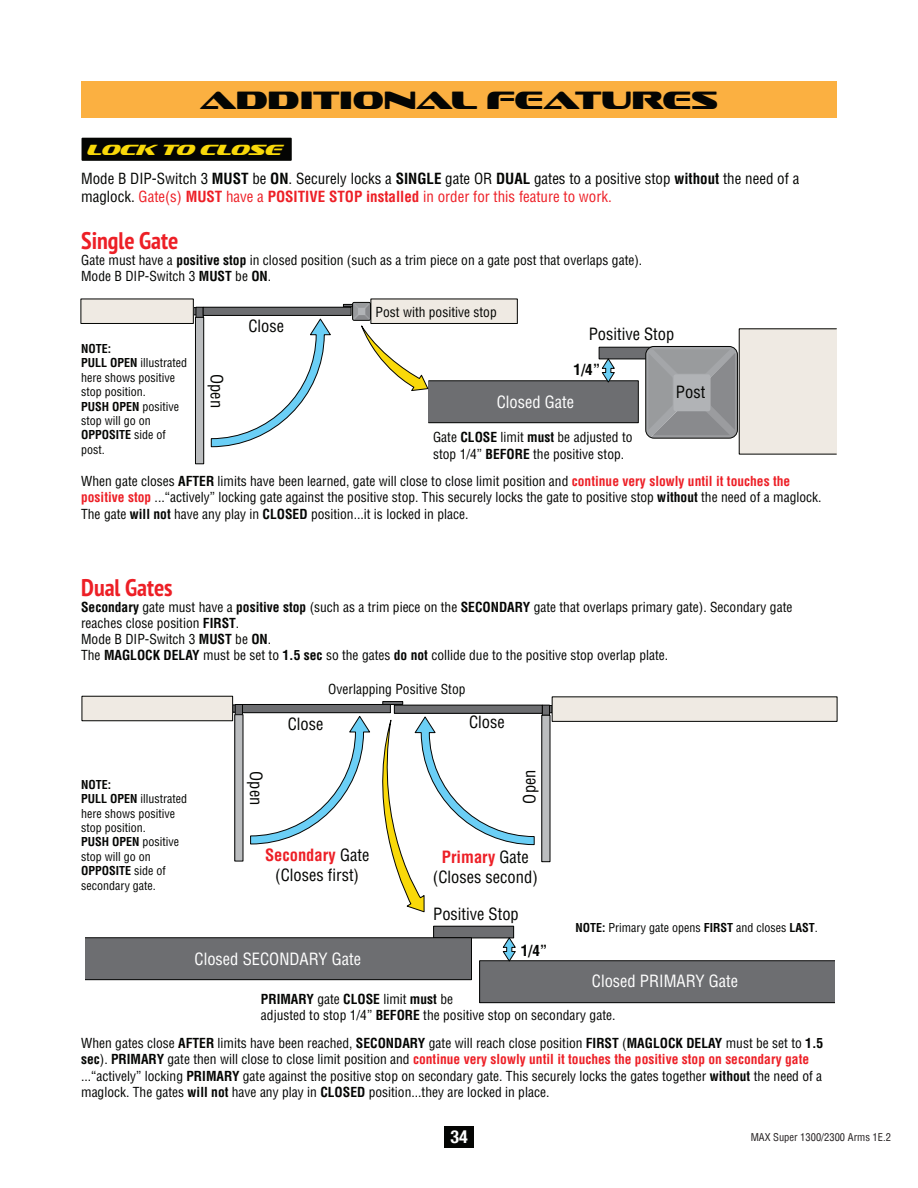
<style>
.page{position:relative;width:918px;height:1188px;background:#fff}
.page>*{position:absolute;margin:0;border:0;box-sizing:border-box;transform-origin:0 0}
.t1{font:25.5px "Sofachrome Rg";color:#040503}
.t2{font:700 condensed 24px "PT Sans";color:#ed1f26}
.t3{font:700 condensed 18px "Helvetica Neue";color:#fff}
.t4{font:condensed 16.5px/19.8px "Helvetica";color:#040503;text-align:center}
.t5{font:condensed 16.5px "Helvetica";color:#fff}
.t6{font:condensed 15px/18px "Helvetica";color:#040503}
.t7{font:italic 15px "Sofachrome Rg";color:#f9d909}
.t8{font:700 condensed 15px "Helvetica";color:#040503}
.t9{font:condensed 13.5px/16.2px "Helvetica";color:#040503}
.t10{font:condensed 12px/14.4px "Helvetica";color:#040503}
.t11{font:condensed 10.5px "Helvetica";color:#231f20}
.s1{font-weight:700}
.s2{color:#ed1f26}
.s3{font-weight:700;color:#ed1f26}
</style>
<div class="page">
<div style="left:444px;top:1126px;width:30px;height:22px;background:#040503"></div>
<div style="left:81px;top:81px;width:756px;height:36px;background:#fbb041"></div>
<div style="left:82px;top:138px;width:210px;height:23px;background:#040503"></div>
<div style="left:193px;top:308px;width:11px;height:7px;background:#343536"></div>
<div style="left:193px;top:307px;width:11px;height:8px;border:1px solid #040504"></div>
<div style="left:81px;top:299px;width:112px;height:24px;background:#efeae3"></div>
<div style="left:81px;top:299px;width:113px;height:25px;border:1px solid #040503"></div>
<div style="left:371px;top:299px;width:146px;height:24px;background:#efeae3"></div>
<div style="left:371px;top:299px;width:147px;height:25px;border:1px solid #040503"></div>
<div style="left:196px;top:307px;width:7px;height:10px;background:#6d6e71"></div>
<div style="left:196px;top:307px;width:7px;height:11px;border:1px solid #040504"></div>
<div style="left:195px;top:317px;width:9px;height:147px;background:#bbbdbf"></div>
<div style="left:195px;top:317px;width:9px;height:147px;border:1px solid #040504"></div>
<div style="left:203px;top:307px;width:148px;height:8px;background:#6d6e71"></div>
<div style="left:203px;top:307px;width:148px;height:9px;border:1px solid #040504"></div>
<svg style="left:211px;top:318px;width:120px;height:129px"></svg>
<div style="left:233px;top:705px;width:10px;height:7px;background:#535456"></div>
<div style="left:232px;top:705px;width:11px;height:7px;border:1px solid #040504"></div>
<div style="left:82px;top:696px;width:151px;height:25px;background:#efeae3"></div>
<div style="left:82px;top:696px;width:151px;height:25px;border:1px solid #040503"></div>
<div style="left:235px;top:705px;width:8px;height:10px;background:#6d6e71"></div>
<div style="left:235px;top:704px;width:8px;height:11px;border:1px solid #040504"></div>
<div style="left:235px;top:715px;width:8px;height:146px;background:#bbbdbf"></div>
<div style="left:243px;top:704px;width:147px;height:9px;background:#6d6e71"></div>
<div style="left:242px;top:704px;width:149px;height:9px;border:1px solid #040504"></div>
<div style="left:542px;top:705px;width:10px;height:8px;border:1px solid #040504"></div>
<div style="left:552px;top:697px;width:285px;height:24px;background:#efeae3"></div>
<div style="left:552px;top:697px;width:285px;height:25px;border:1px solid #040503"></div>
<div style="left:542px;top:705px;width:8px;height:10px;background:#6d6e71"></div>
<div style="left:542px;top:705px;width:8px;height:11px;border:1px solid #040504"></div>
<div style="left:542px;top:715px;width:8px;height:147px;background:#bbbdbf"></div>
<div style="left:394px;top:705px;width:148px;height:8px;background:#6d6e71"></div>
<div style="left:394px;top:705px;width:148px;height:9px;border:1px solid #040504"></div>
<div style="left:739px;top:329px;width:97px;height:125px;background:#efeae3"></div>
<div style="left:428px;top:381px;width:210px;height:42px;background:#6d6e71"></div>
<div style="left:428px;top:381px;width:211px;height:42px;border:1px solid #040504"></div>
<svg style="left:599px;top:346px;width:138px;height:92px"></svg>
<div style="left:434px;top:926px;width:80px;height:12px;background:#6d6e71"></div>
<div style="left:433px;top:926px;width:81px;height:12px;border:1px solid #040504"></div>
<div style="left:85px;top:938px;width:386px;height:42px;background:#6d6e71"></div>
<div style="left:85px;top:938px;width:387px;height:42px;border:1px solid #040504"></div>
<div style="left:480px;top:961px;width:355px;height:42px;background:#6d6e71"></div>
<div style="left:479px;top:961px;width:356px;height:42px;border:1px solid #040504"></div>
<svg style="left:502px;top:936px;width:15px;height:26px"></svg>
<svg style="left:343px;top:302px;width:86px;height:89px"></svg>
<div style="left:383px;top:701px;width:20px;height:4px;border:1px solid #040504"></div>
<svg style="left:250px;top:716px;width:285px;height:197px"></svg>
<h1 class="t1" style="left:200px;top:91px;width:519px">ADDITIONAL FEATURES</h1>
<p class="t7" style="left:86px;top:143px;width:196px">LOCK TO CLOSE</p>
<p class="t6" style="left:81px;top:170px;width:720px">Mode B DIP-Switch 3 <span class="s1">MUST</span> be <span class="s1">ON</span>. Securely locks a <span class="s1">SINGLE</span> gate OR <span class="s1">DUAL</span> gates to a positive stop <span class="s1">without</span> the need of a maglock. <span class="s2">Gate(s)</span> <span class="s3">MUST</span> <span class="s2">have a</span> <span class="s3">POSITIVE STOP installed</span> <span class="s2">in order for this feature to work.</span></p>
<h2 class="t2" style="left:81px;top:225px;width:99px">Single Gate</h2>
<p class="t9" style="left:81px;top:252px;width:563px">Gate must have a <span class="s1">positive stop</span> in closed position (such as a trim piece on a gate post that overlaps gate).<br>Mode B DIP-Switch 3 <span class="s1">MUST</span> be <span class="s1">ON</span>.</p>
<p class="t9" style="left:376px;top:304px;width:123px">Post with positive stop</p>
<p class="t4" style="left:248px;top:316px;width:37px">Close</p>
<p class="t4" style="left:589px;top:324px;width:87px">Positive Stop</p>
<p class="t10" style="left:81px;top:341px;width:107px"><span class="s1">NOTE:<br>PULL OPEN</span> illustrated here shows positive stop position.<br><span class="s1">PUSH OPEN</span> positive stop will go on<br><span class="s1">OPPOSITE</span> side of post.</p>
<p class="t8" style="left:574px;top:361px;width:28px">1/4”</p>
<p class="t4" style="left:227px;top:374px;width:35px;rotate:90deg">Open</p>
<p class="t4" style="left:676px;top:382px;width:31px">Post</p>
<p class="t5" style="left:497px;top:392px;width:79px">Closed Gate</p>
<p class="t9" style="left:433px;top:429px;width:201px">Gate <span class="s1">CLOSE</span> limit <span class="s1">must</span> be adjusted to stop 1/4” <span class="s1">BEFORE</span> the positive stop.</p>
<p class="t9" style="left:81px;top:473px;width:742px">When gate closes <span class="s1">AFTER</span> limits have been learned, gate will close to close limit position and <span class="s3">continue very slowly until it touches the positive stop</span> ...“actively” locking gate against the positive stop. This securely locks the gate to positive stop <span class="s1">without</span> the need of a maglock.<br>The gate <span class="s1">will not</span> have any play in <span class="s1">CLOSED</span> position...it is locked in place.</p>
<h2 class="t2" style="left:81px;top:572px;width:93px">Dual Gates</h2>
<p class="t9" style="left:81px;top:599px;width:713px"><span class="s1">Secondary</span> gate must have a <span class="s1">positive stop</span> (such as a trim piece on the <span class="s1">SECONDARY</span> gate that overlaps primary gate). Secondary gate reaches close position <span class="s1">FIRST</span>.<br>Mode B DIP-Switch 3 <span class="s1">MUST</span> be <span class="s1">ON</span>.<br>The <span class="s1">MAGLOCK DELAY</span> must be set to <span class="s1">1.5 sec</span> so the gates <span class="s1">do not</span> collide due to the positive stop overlap plate.</p>
<p class="t9" style="left:328px;top:681px;width:139px">Overlapping Positive Stop</p>
<p class="t4" style="left:288px;top:714px;width:37px">Close</p>
<p class="t4" style="left:469px;top:712px;width:37px">Close</p>
<p class="t10" style="left:81px;top:777px;width:107px"><span class="s1">NOTE:<br>PULL OPEN</span> illustrated here shows positive stop position.<br><span class="s1">PUSH OPEN</span> positive stop will go on<br><span class="s1">OPPOSITE</span> side of secondary gate.</p>
<p class="t4" style="left:266px;top:771px;width:35px;rotate:90deg">Open</p>
<p class="t4" style="left:519px;top:804px;width:35px;rotate:-90deg">Open</p>
<p class="t4" style="left:265px;top:845px;width:106px"><span class="s3">Secondary</span> Gate (Closes first)</p>
<p class="t4" style="left:433px;top:847px;width:106px"><span class="s3">Primary</span> Gate (Closes second)</p>
<p class="t5" style="left:195px;top:949px;width:168px">Closed SECONDARY Gate</p>
<p class="t4" style="left:433px;top:904px;width:87px">Positive Stop</p>
<p class="t8" style="left:521px;top:941px;width:28px">1/4”</p>
<p class="t10" style="left:576px;top:920px;width:244px"><span class="s1">NOTE:</span> Primary gate opens <span class="s1">FIRST</span> and closes <span class="s1">LAST</span>.</p>
<p class="t5" style="left:592px;top:971px;width:148px">Closed PRIMARY Gate</p>
<p class="t9" style="left:261px;top:991px;width:356px"><span class="s1">PRIMARY</span> gate <span class="s1">CLOSE</span> limit <span class="s1">must</span> be<br>adjusted to stop 1/4” <span class="s1">BEFORE</span> the positive stop on secondary gate.</p>
<p class="t9" style="left:81px;top:1035px;width:744px">When gates close <span class="s1">AFTER</span> limits have been reached, <span class="s1">SECONDARY</span> gate will reach close position <span class="s1">FIRST</span> (<span class="s1">MAGLOCK DELAY</span> must be set to <span class="s1">1.5 sec</span>). <span class="s1">PRIMARY</span> gate then will close to close limit position and <span class="s3">continue very slowly until it touches the positive stop on secondary gate </span>...“actively” locking <span class="s1">PRIMARY</span> gate against the positive stop on secondary gate. This securely locks the gates together <span class="s1">without</span> the need of a maglock. The gates <span class="s1">will not</span> have any play in <span class="s1">CLOSED</span> position...they are locked in place.</p>
<h3 class="t3" style="left:450px;top:1122px;width:19px">34</h3>
<p class="t11" style="left:751px;top:1130px;width:142px">MAX Super 1300/2300 Arms 1E.2</p>
</div>
